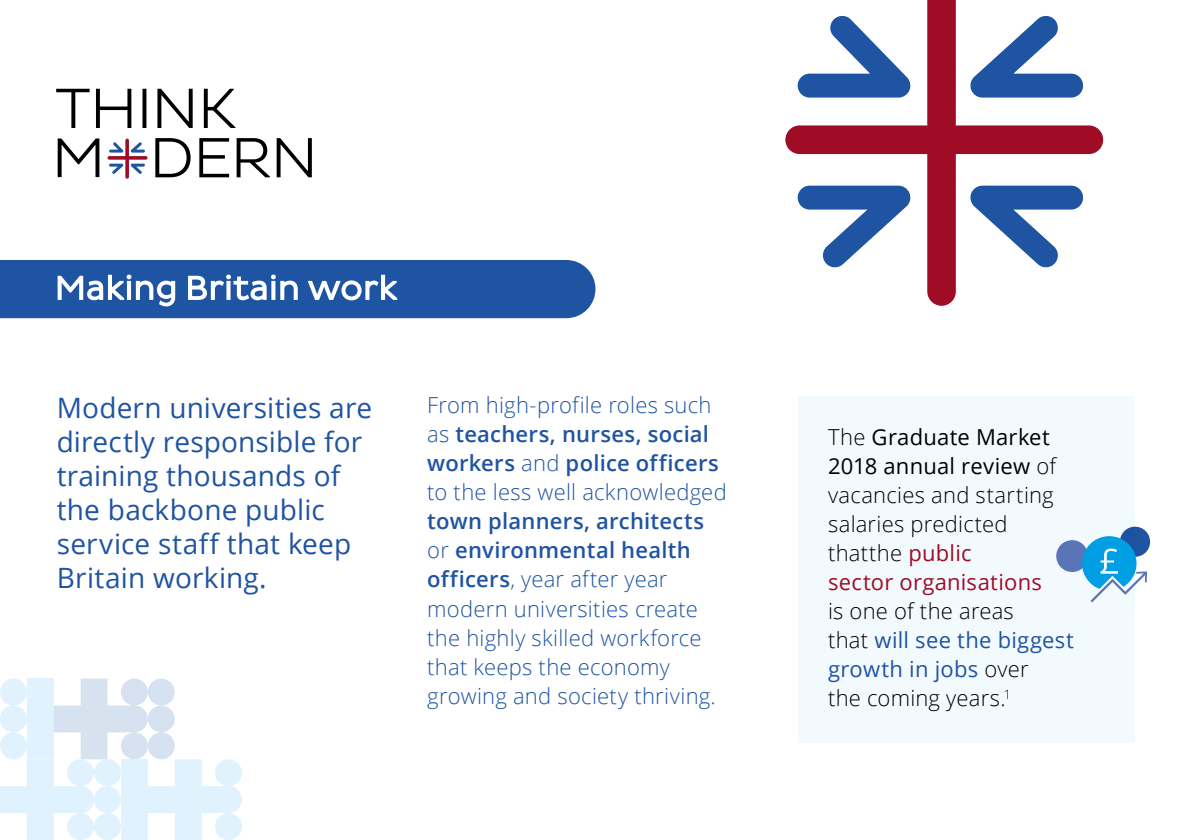
<style>
.page{position:relative;width:1191px;height:840px;background:#fff}
.page>*{position:absolute;margin:0;border:0;box-sizing:border-box;transform-origin:0 0}
.t1{font:28px/34px "Open Sans";letter-spacing:.005em;color:#1f54a2}
.t2{font:300 22px/29px "Open Sans";letter-spacing:.01em;color:#1f54a2}
.t3{font:300 22px/29px "Open Sans";letter-spacing:.01em;color:#000}
.s1{font-weight:600}
.s2{font-weight:400}
.s3{font-weight:400;color:#9e0c26}
.s4{font-weight:400;color:#1f54a2}
</style>
<div class="page">
<div style="left:797px;top:396px;width:337px;height:346px;background:#f3fafe"></div>
<svg style="left:0;top:260px;width:595px;height:58px;background:#3665ab"></svg>
<hr style="left:108px;top:156px;width:39px;height:3px;background:#9e0c26;border-radius:2px">
<svg style="left:125px;top:155px;width:4px;height:24px"></svg>
<svg style="left:125px;top:139px;width:4px;height:18px"></svg>
<svg style="left:109px;top:142px;width:14px;height:10px"></svg>
<svg style="left:131px;top:142px;width:14px;height:10px"></svg>
<svg style="left:109px;top:163px;width:14px;height:11px"></svg>
<svg style="left:131px;top:163px;width:14px;height:11px"></svg>
<svg style="left:56px;top:89px;width:180px;height:39px"></svg>
<svg style="left:58px;top:138px;width:41px;height:39px"></svg>
<svg style="left:155px;top:138px;width:157px;height:39px"></svg>
<div style="left:785px;top:125px;width:318px;height:29px;background:#9e0c26;border-radius:14px"></div>
<div style="left:927px;top:117px;width:28px;height:188px;background:#9e0c26;border-radius:14px"></div>
<div style="left:927px;top:0;width:28px;height:126px;background:#9e0c26"></div>
<svg style="left:797px;top:16px;width:114px;height:81px"></svg>
<svg style="left:970px;top:15px;width:113px;height:82px"></svg>
<svg style="left:797px;top:185px;width:114px;height:82px"></svg>
<svg style="left:970px;top:185px;width:113px;height:82px"></svg>
<div style="left:1056px;top:540px;width:32px;height:31px;background:#5975b8;border-radius:50%"></div>
<div style="left:1120px;top:526px;width:30px;height:30px;background:#1f54a2;border-radius:50%"></div>
<svg style="left:1082px;top:536px;width:65px;height:66px"></svg>
<svg style="left:0;top:678px;width:242px;height:161px"></svg>
<p class="t1" style="left:57px;top:390px;width:317px">Modern universities are directly responsible for training thousands of the backbone public service staff that keep<br>Britain working.</p>
<p class="t2" style="left:427px;top:390px;width:301px">From high-profile roles such as <span class="s1">teachers, nurses, social workers</span> and <span class="s1">police officers </span>to the less well acknowledged <span class="s1">town planners, architects </span>or <span class="s1">environmental health officers</span>, year after year modern universities create the highly skilled workforce that keeps the economy growing and society thriving.</p>
<p class="t3" style="left:828px;top:421px;width:247px">The <span class="s2">Graduate Market<br>2018 annual review</span> of vacancies and starting salaries predicted thatthe <span class="s3">public<br>sector organisations<br></span>is one of the areas<br>that <span class="s4">will see the biggest growth in jobs</span> over<br>the coming years.<sup>1</sup></p>
</div>
